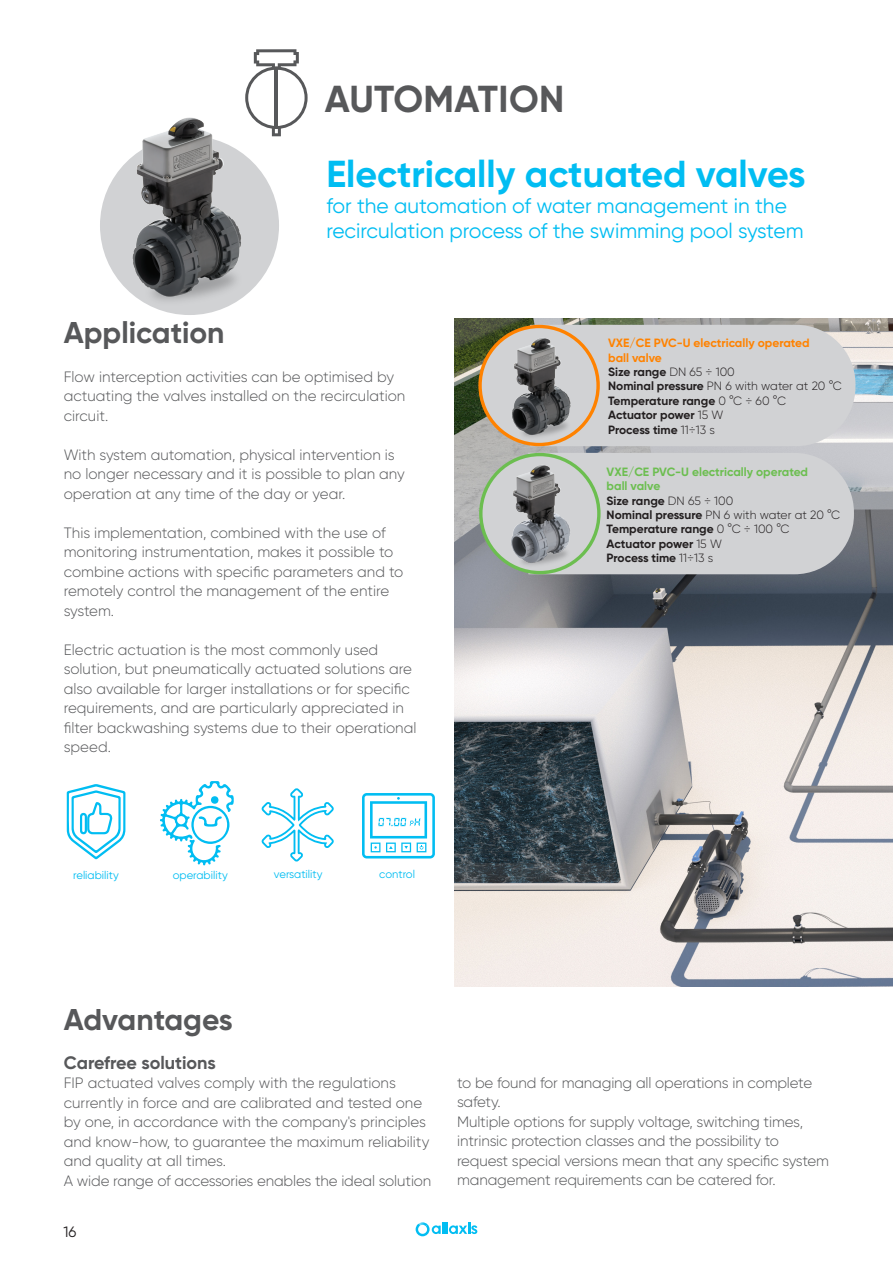
<style>
.page{position:relative;width:893px;height:1263px;background:#fff}
.page>*{position:absolute;margin:0;border:0;box-sizing:border-box;transform-origin:0 0}
.t1{font:700 37.5px "Gilroy";color:#01bdf2}
.t2{font:700 37.5px "Gilroy";letter-spacing:.01em;color:#57585a}
.t3{font:700 30px "Gilroy";color:#57585a}
.t4{font:21px/25.2px "Gilroy";color:#01bdf2}
.segment_intro{font:700 18px "Gilroy";color:#57585a}
.segment_intro-2{font:300 15px/19.5px "Gilroy";color:#57585a}
.t5{font:15px "Gilroy";color:#231f20}
.t6{font:700 12px "Gilroy";color:#231f20}
.t7{font:300 12px "Gilroy";color:#231f20}
.t8{font:700 12px/14.4px "Gilroy";color:#6cbe50}
.t9{font:700 12px/14.4px "Gilroy";color:#ff8200}
.t10{font:11.25px "Gilroy";color:#01bdf2}
.s1{font-weight:300}
.s2{font-weight:700}
</style>
<div class="page">
<svg style="left:416px;top:1222px;width:61px;height:14px"></svg>
<div style="left:100px;top:136px;width:179px;height:179px;background:#d1d2d4;border-radius:50%"></div>
<svg style="left:67px;top:784px;width:58px;height:75px"></svg>
<svg style="left:160px;top:781px;width:74px;height:84px"></svg>
<svg style="left:261px;top:788px;width:73px;height:73px"></svg>
<svg style="left:245px;top:49px;width:63px;height:87px"></svg>
<svg style="left:362px;top:793px;width:73px;height:65px"></svg>
<img style="left:455px;top:319px;width:438px;height:667px">
<div style="left:528px;top:453px;width:326px;height:121px;background:#d1d2d4"></div>
<div style="left:530px;top:325px;width:325px;height:121px;background:#d1d2d4"></div>
<div style="left:481px;top:455px;width:118px;height:118px;background:#d1d2d4;border-radius:50%"></div>
<div style="left:479px;top:453px;width:122px;height:121px;border:3px solid #6cbe50;border-radius:50%"></div>
<div style="left:480px;top:326px;width:118px;height:118px;background:#d1d2d4;border-radius:50%"></div>
<div style="left:478px;top:325px;width:122px;height:121px;border:3px solid #ff8200;border-radius:50%"></div>
<img style="left:508px;top:463px;width:72px;height:108px">
<img style="left:509px;top:336px;width:71px;height:107px">
<img style="left:131px;top:114px;width:128px;height:198px">
<p class="t2" style="left:325px;top:75px;width:241px">AUTOMATION</p>
<p class="t1" style="left:326px;top:151px;width:481px">Electrically actuated valves</p>
<p class="t4" style="left:326px;top:192px;width:479px">for the automation of water management in the recirculation process of the swimming pool system</p>
<p class="t3" style="left:64px;top:314px;width:162px">Application</p>
<p class="segment_intro-2" style="left:64px;top:367px;width:343px">Flow interception activities can be optimised by actuating the valves installed on the recirculation circuit.</p>
<p class="segment_intro-2" style="left:64px;top:445px;width:342px">With system automation, physical intervention is no longer necessary and it is possible to plan any operation at any time of the day or year.</p>
<p class="segment_intro-2" style="left:64px;top:523px;width:341px">This implementation, combined with the use of monitoring instrumentation, makes it possible to combine actions with specific parameters and to remotely control the management of the entire system.</p>
<p class="segment_intro-2" style="left:64px;top:640px;width:354px">Electric actuation is the most commonly used solution, but pneumatically actuated solutions are also available for larger installations or for specific requirements, and are particularly appreciated in filter backwashing systems due to their operational speed.</p>
<p class="t10" style="left:73px;top:868px;width:47px">reliability</p>
<p class="t10" style="left:173px;top:868px;width:57px">operability</p>
<p class="t10" style="left:274px;top:867px;width:50px">versatility</p>
<p class="t10" style="left:379px;top:867px;width:37px">control</p>
<p class="t9" style="left:608px;top:336px;width:203px">VXE/CE PVC-U electrically operated ball valve</p>
<p class="t6" style="left:608px;top:364px;width:128px">Size range <span class="s1">DN 65 ÷ 100</span></p>
<p class="t7" style="left:608px;top:379px;width:235px"><span class="s2">Nominal pressure</span> PN 6 with water at 20 °C</p>
<p class="t6" style="left:608px;top:393px;width:179px">Temperature range <span class="s1">0 °C ÷ 60 °C</span></p>
<p class="t6" style="left:608px;top:407px;width:117px">Actuator power <span class="s1">15 W</span></p>
<p class="t6" style="left:608px;top:422px;width:108px">Process time <span class="s1">11÷13 s</span></p>
<p class="t8" style="left:607px;top:464px;width:203px">VXE/CE PVC-U electrically operated ball valve</p>
<p class="t6" style="left:607px;top:493px;width:128px">Size range <span class="s1">DN 65 ÷ 100</span></p>
<p class="t7" style="left:607px;top:507px;width:235px"><span class="s2">Nominal pressure</span> PN 6 with water at 20 °C</p>
<p class="t6" style="left:607px;top:522px;width:184px">Temperature range <span class="s1">0 °C ÷ 100 °C</span></p>
<p class="t6" style="left:607px;top:536px;width:117px">Actuator power <span class="s1">15 W</span></p>
<p class="t6" style="left:607px;top:551px;width:108px">Process time <span class="s1">11÷13 s</span></p>
<p class="t3" style="left:64px;top:1000px;width:171px">Advantages</p>
<p class="segment_intro" style="left:64px;top:1051px;width:154px">Carefree solutions</p>
<p class="segment_intro-2" style="left:64px;top:1073px;width:367px">FIP actuated valves comply with the regulations currently in force and are calibrated and tested one by one, in accordance with the company's principles and know-how, to guarantee the maximum reliability and quality at all times.</p>
<p class="segment_intro-2" style="left:64px;top:1170px;width:369px">A wide range of accessories enables the ideal solution</p>
<p class="t5" style="left:63px;top:1223px;width:15px">16</p>
<p class="segment_intro-2" style="left:457px;top:1073px;width:373px">to be found for managing all operations in complete safety.<br>Multiple options for supply voltage, switching times, intrinsic protection classes and the possibility to request special versions mean that any specific system management requirements can be catered for.</p>
</div>
